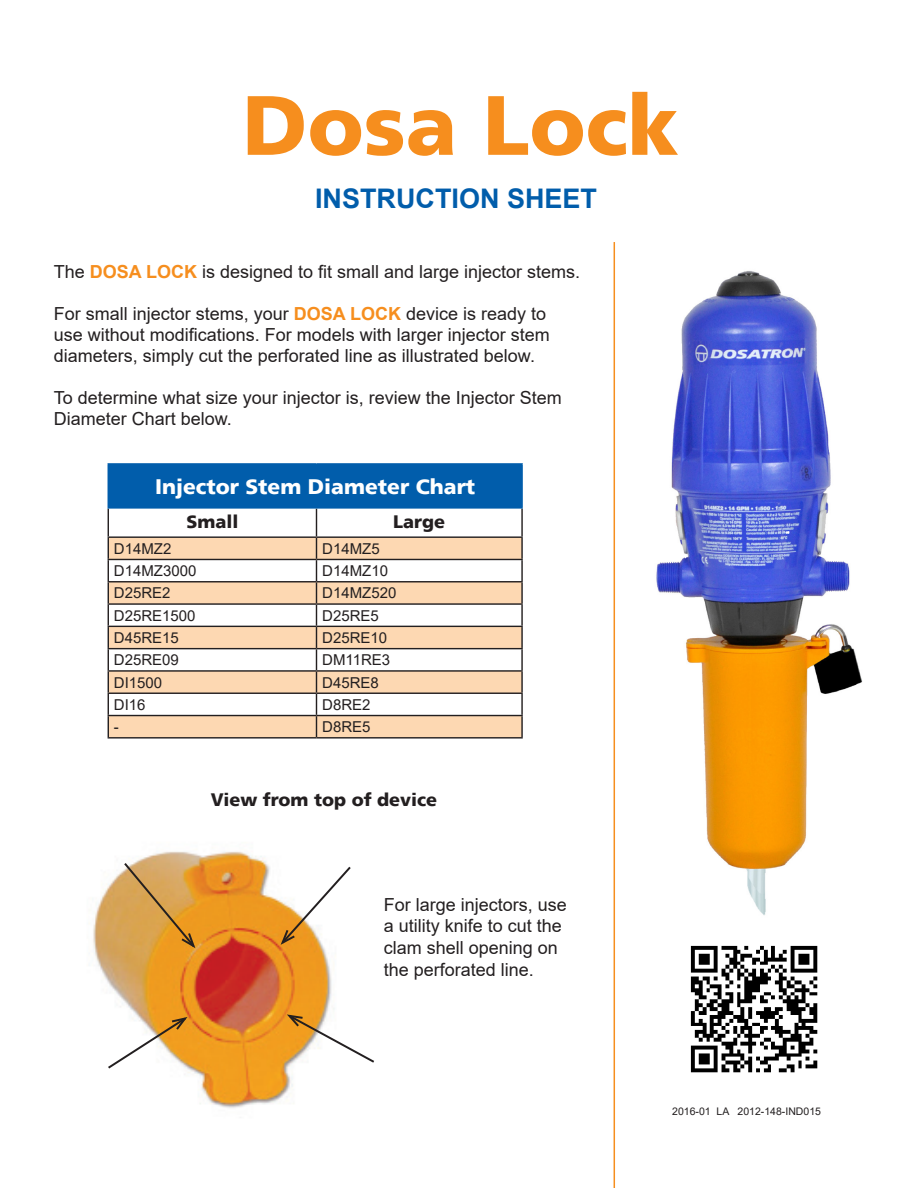
<style>
.page{position:relative;width:918px;height:1188px;background:#fff}
.page>*{position:absolute;margin:0;border:0;box-sizing:border-box;transform-origin:0 0}
.t1{font:900 84px "Frutiger";color:#f68e1e}
.t2{font:700 27px "Arial";color:#015dab}
.t3{font:900 21px "Frutiger";color:#fff}
.t4{font:18px/21.6px "Arial";color:#231f20}
.t5{font:900 18px "Frutiger";color:#231f20}
.t6{font:15px "Arial";color:#231f20}
.t7{font:10.5px "Arial";color:#231f20}
.s1{font-weight:700;color:#f68e1e}
</style>
<div class="page">
<img style="left:89px;top:851px;width:245px;height:257px">
<svg style="left:284px;top:1013px;width:90px;height:51px"></svg>
<svg style="left:122px;top:861px;width:75px;height:89px;background:#d69e4c"></svg>
<svg style="left:279px;top:865px;width:72px;height:82px"></svg>
<svg style="left:106px;top:1015px;width:84px;height:55px"></svg>
<hr style="left:614px;top:242px;width:1px;height:946px;background:#f68e1e">
<img style="left:656px;top:271px;width:207px;height:644px">
<div style="left:108px;top:464px;width:414px;height:44px;background:#015dab"></div>
<svg style="left:109px;top:538px;width:412px;height:199px;fill:#fdd8b2"></svg>
<hr style="left:521px;top:509px;width:2px;height:27px;background:#231f20">
<hr style="left:108px;top:536px;width:209px;height:2px;background:#231f20">
<hr style="left:316px;top:536px;width:207px;height:2px;background:#231f20">
<hr style="left:521px;top:538px;width:2px;height:21px;background:#231f20">
<hr style="left:108px;top:559px;width:209px;height:1px;background:#231f20">
<hr style="left:316px;top:559px;width:207px;height:1px;background:#231f20">
<hr style="left:521px;top:560px;width:2px;height:21px;background:#231f20">
<hr style="left:108px;top:581px;width:209px;height:1px;background:#231f20">
<hr style="left:316px;top:581px;width:207px;height:1px;background:#231f20">
<hr style="left:521px;top:582px;width:2px;height:21px;background:#231f20">
<hr style="left:108px;top:603px;width:209px;height:2px;background:#231f20">
<hr style="left:316px;top:603px;width:207px;height:2px;background:#231f20">
<hr style="left:521px;top:605px;width:2px;height:21px;background:#231f20">
<hr style="left:108px;top:626px;width:209px;height:1px;background:#231f20">
<hr style="left:316px;top:626px;width:207px;height:1px;background:#231f20">
<hr style="left:521px;top:627px;width:2px;height:21px;background:#231f20">
<hr style="left:108px;top:648px;width:209px;height:1px;background:#231f20">
<hr style="left:316px;top:648px;width:207px;height:1px;background:#231f20">
<hr style="left:521px;top:649px;width:2px;height:21px;background:#231f20">
<hr style="left:108px;top:670px;width:209px;height:2px;background:#231f20">
<hr style="left:316px;top:670px;width:207px;height:2px;background:#231f20">
<hr style="left:521px;top:672px;width:2px;height:21px;background:#231f20">
<hr style="left:108px;top:693px;width:209px;height:1px;background:#231f20">
<hr style="left:316px;top:693px;width:207px;height:1px;background:#231f20">
<hr style="left:521px;top:694px;width:2px;height:21px;background:#231f20">
<hr style="left:108px;top:715px;width:209px;height:1px;background:#231f20">
<svg style="left:108px;top:509px;width:1px;height:228px"></svg>
<hr style="left:316px;top:715px;width:207px;height:1px;background:#231f20">
<svg style="left:316px;top:509px;width:1px;height:228px"></svg>
<hr style="left:521px;top:716px;width:2px;height:21px;background:#231f20">
<hr style="left:108px;top:737px;width:209px;height:2px;background:#231f20">
<hr style="left:316px;top:737px;width:207px;height:2px;background:#231f20">
<hr style="left:108px;top:463px;width:209px;height:2px;background:#015dab">
<hr style="left:316px;top:463px;width:207px;height:2px;background:#015dab">
<hr style="left:521px;top:465px;width:2px;height:42px;background:#015dab">
<hr style="left:108px;top:507px;width:209px;height:2px;background:#015dab">
<hr style="left:316px;top:507px;width:207px;height:2px;background:#015dab">
<img style="left:690px;top:945px;width:128px;height:128px">
<p class="t1" style="left:242px;top:75px;width:438px">Dosa Lock</p>
<p class="t2" style="left:315px;top:179px;width:284px">INSTRUCTION SHEET</p>
<p class="t4" style="left:54px;top:261px;width:528px">The <span class="s1">DOSA LOCK</span> is designed to fit small and large injector stems.</p>
<p class="t4" style="left:54px;top:303px;width:494px">For small injector stems, your <span class="s1">DOSA LOCK</span> device is ready to</p>
<p class="t4" style="left:54px;top:324px;width:498px;line-height:21px">use without modifications. For models with larger injector stem diameters, simply cut the perforated line as illustrated below.</p>
<p class="t4" style="left:54px;top:387px;width:510px;line-height:21px">To determine what size your injector is, review the Injector Stem<br>Diameter Chart below.</p>
<p class="t3" style="left:155px;top:474px;width:322px">Injector Stem Diameter Chart</p>
<p class="t5" style="left:186px;top:511px;width:54px">Small</p>
<p class="t5" style="left:393px;top:511px;width:54px">Large</p>
<p class="t6" style="left:114px;top:538px;width:59px">D14MZ2</p>
<p class="t6" style="left:322px;top:538px;width:59px">D14MZ5</p>
<p class="t6" style="left:114px;top:560px;width:84px">D14MZ3000</p>
<p class="t6" style="left:322px;top:560px;width:67px">D14MZ10</p>
<p class="t6" style="left:114px;top:583px;width:58px">D25RE2</p>
<p class="t6" style="left:322px;top:583px;width:76px">D14MZ520</p>
<p class="t6" style="left:114px;top:605px;width:83px">D25RE1500</p>
<p class="t6" style="left:322px;top:605px;width:58px">D25RE5</p>
<p class="t6" style="left:114px;top:627px;width:67px">D45RE15</p>
<p class="t6" style="left:322px;top:627px;width:67px">D25RE10</p>
<p class="t6" style="left:114px;top:650px;width:67px">D25RE09</p>
<p class="t6" style="left:322px;top:650px;width:70px">DM11RE3</p>
<p class="t6" style="left:114px;top:672px;width:50px">DI1500</p>
<p class="t6" style="left:322px;top:672px;width:58px">D45RE8</p>
<p class="t6" style="left:114px;top:694px;width:33px">DI16</p>
<p class="t6" style="left:322px;top:694px;width:50px">D8RE2</p>
<p class="t6" style="left:114px;top:717px;width:6px">-</p>
<p class="t6" style="left:322px;top:717px;width:50px">D8RE5</p>
<p class="t5" style="left:211px;top:789px;width:228px">View from top of device</p>
<p class="t4" style="left:384px;top:894px;width:185px">For large injectors, use a utility knife to cut the clam shell opening on the perforated line.</p>
<p class="t7" style="left:672px;top:1104px;width:150px">2016-01 LA 2012-148-IND015</p>
</div>
